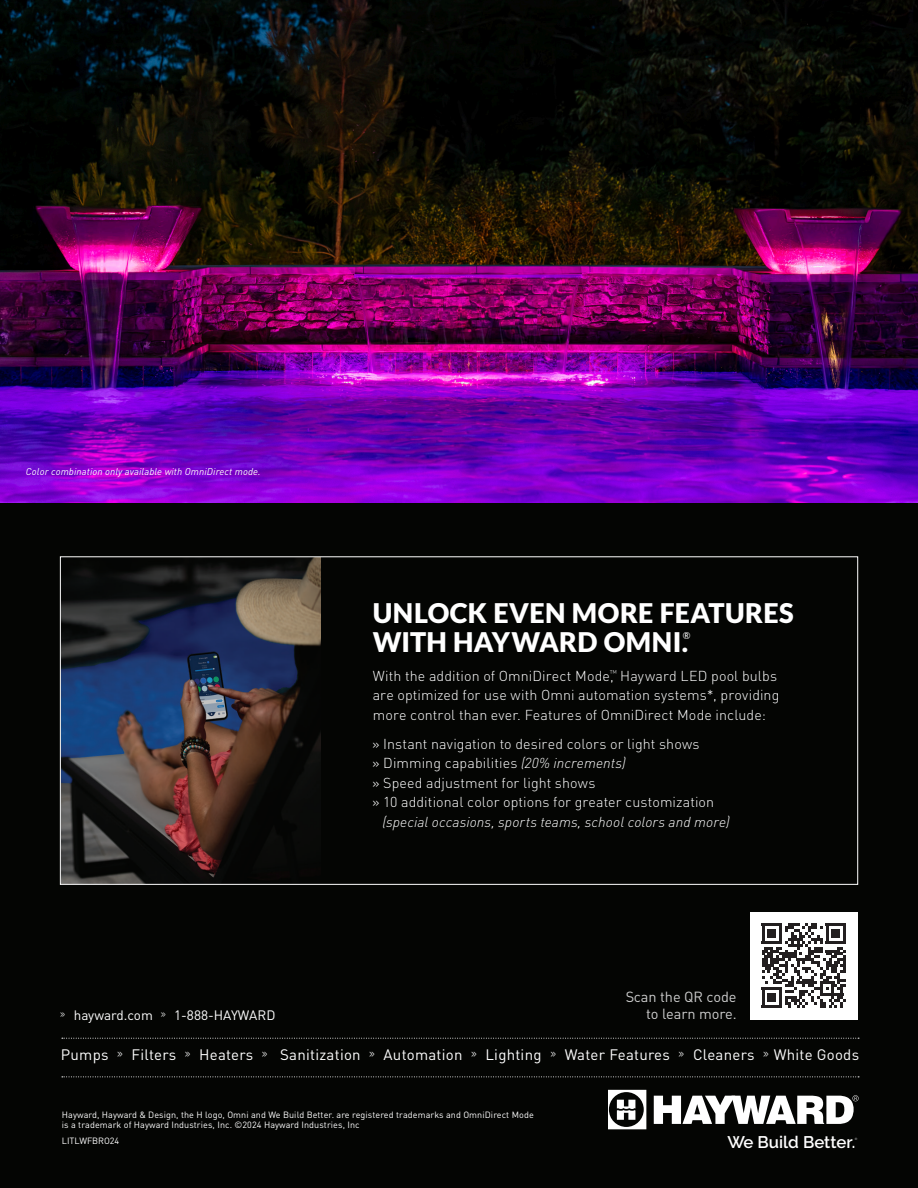
<style>
.page{position:relative;width:918px;height:1188px;background:#fff}
.page>*{position:absolute;margin:0;border:0;box-sizing:border-box;transform-origin:0 0}
.t1{font:900 27px/28.5px "Lato";letter-spacing:.01em;color:#fff}
.t2{font:600 16.8px "Raleway";color:#fff}
.t3{font:15px "DIN Pro";letter-spacing:.015em;color:#fff}
.t4{font:14.55px/17px "DIN Pro";letter-spacing:-.005em;color:#fff;text-align:right}
.t5{font:300 14.25px/19.5px "DIN Pro";letter-spacing:.01em;color:#fff}
.t6{font:italic 300 14.25px "DIN Pro";letter-spacing:.005em;color:#fff}
.t7{font:13.5px "DIN Pro";color:#fff}
.t8{font:italic 9.75px "DIN Pro";letter-spacing:.01em;color:#fff}
.t9{font:9.6px "Lato";color:#fff}
.t10{font:9px/10.5px "DIN Pro";letter-spacing:.01em;color:#fff}
.t11{font:3.15px "Raleway";color:#fff}
.s1{font-style:italic}
.s2{font-family:"Rajdhani"}
</style>
<div class="page">
<div style="left:0;top:502px;width:918px;height:686px;background:#040503"></div>
<svg style="left:654px;top:1095px;width:205px;height:29px"></svg>
<svg style="left:608px;top:1090px;width:38px;height:39px"></svg>
<svg style="left:62px;top:1077px;width:797px;height:1px"></svg>
<svg style="left:62px;top:1038px;width:797px;height:1px"></svg>
<div style="left:750px;top:912px;width:108px;height:107px;background:#fff"></div>
<svg style="left:762px;top:923px;width:84px;height:85px"></svg>
<img style="left:62px;top:558px;width:259px;height:325px">
<img style="left:0;top:0;width:918px;height:502px">
<p class="t8" style="left:26px;top:465px;width:236px">Color combination only available with OmniDirect mode.</p>
<p class="t1" style="left:373px;top:599px;width:423px">UNLOCK EVEN MORE FEATURES<br>WITH HAYWARD OMNI.</p>
<p class="t9" style="left:683px;top:630px;width:9px">®</p>
<p class="t5" style="left:373px;top:665px;width:408px">With the addition of OmniDirect Mode,<sup>™</sup> Hayward LED pool bulbs are optimized for use with Omni automation systems*, providing more control than ever. Features of OmniDirect Mode include:</p>
<p class="t5" style="left:372px;top:733px;width:329px">» Instant navigation to desired colors or light shows</p>
<p class="t5" style="left:372px;top:753px;width:255px">» Dimming capabilities <span class="s1">(20% increments)</span></p>
<p class="t5" style="left:372px;top:772px;width:225px">» Speed adjustment for light shows</p>
<p class="t5" style="left:372px;top:792px;width:344px">» 10 additional color options for greater customization</p>
<p class="t6" style="left:382px;top:811px;width:349px">(special occasions, sports teams, school colors and more)</p>
<p class="t4" style="left:625px;top:987px;width:113px">Scan the QR code to learn more.</p>
<p class="t7" style="left:60px;top:1005px;width:217px"><span class="s2">»</span> hayward.com <span class="s2">»</span> 1-888-HAYWARD</p>
<p class="t3" style="left:61px;top:1043px;width:800px">Pumps <span class="s2">»</span> Filters <span class="s2">»</span> Heaters <span class="s2">»</span> Sanitization <span class="s2">»</span> Automation <span class="s2">»</span> Lighting <span class="s2">»</span> Water Features <span class="s2">»</span> Cleaners <span class="s2">»</span> White Goods</p>
<p class="t10" style="left:62px;top:1109px;width:473px">Hayward, Hayward &amp; Design, the H logo, Omni and We Build Better. are registered trademarks and OmniDirect Mode is a trademark of Hayward Industries, Inc. ©2024 Hayward Industries, Inc</p>
<p class="t10" style="left:62px;top:1135px;width:59px">LITLWFBRO24</p>
<p class="t2" style="left:728px;top:1132px;width:129px">We Build Better.</p>
<p class="t11" style="left:855px;top:1137px;width:4px">®</p>
</div>
